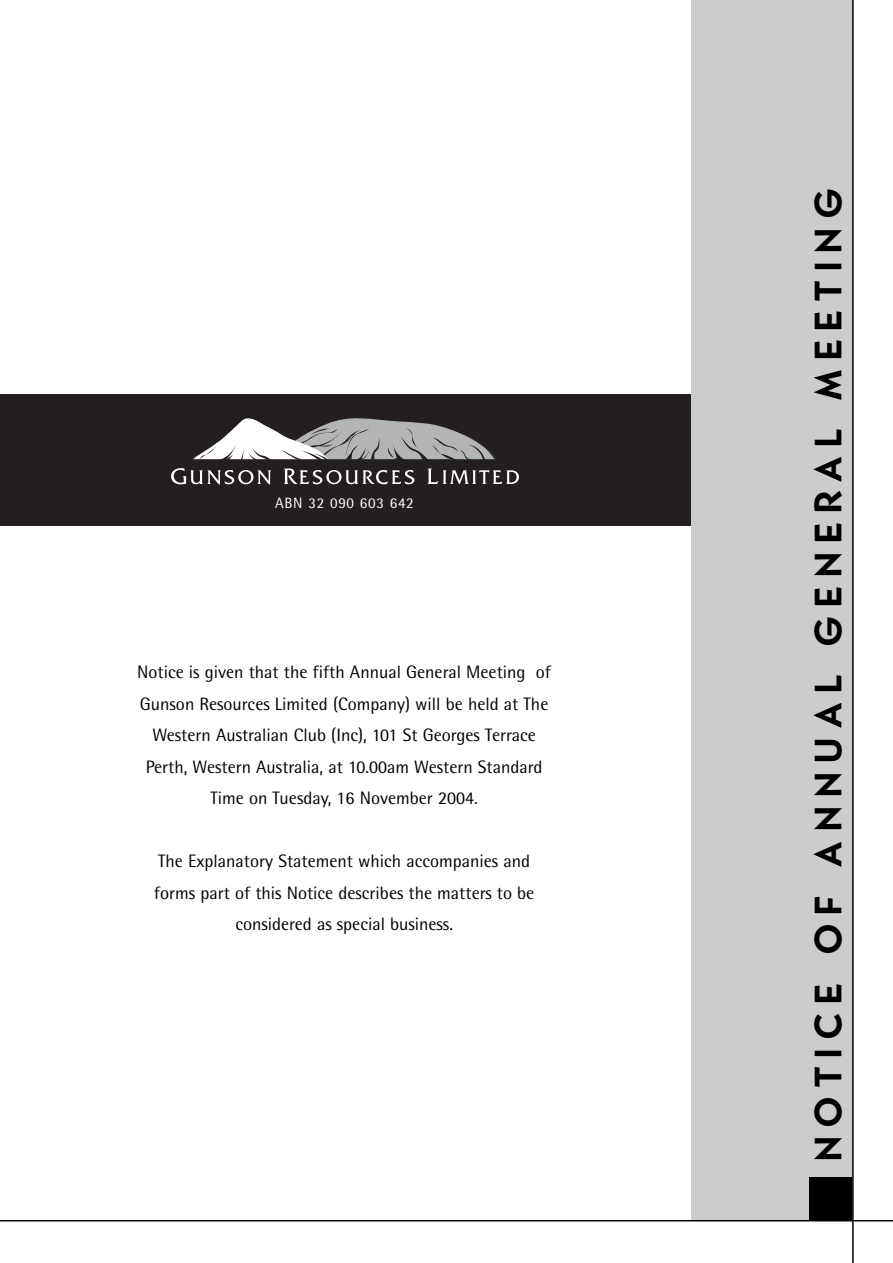
<style>
.page{position:relative;width:893px;height:1263px;background:#fff}
.page>*{position:absolute;margin:0;border:0;box-sizing:border-box;transform-origin:0 0}
.t1{font:37.5px "Cg Bernhardt Md";letter-spacing:.255em;color:#000}
.t2{font:18px/31.5px "Rotis Semi Sans";color:#000;text-align:center}
.t3{font:15px "Rotis Semi Sans";letter-spacing:.05em;color:#fff}
</style>
<div class="page">
<div style="left:1px;top:394px;width:705px;height:132px;background:#231f20"></div>
<svg style="left:192px;top:418px;width:306px;height:41px"></svg>
<svg style="left:171px;top:468px;width:100px;height:17px"></svg>
<svg style="left:284px;top:469px;width:130px;height:15px"></svg>
<svg style="left:427px;top:469px;width:92px;height:15px"></svg>
<div style="left:691px;top:0;width:161px;height:1220px;background:#ccc"></div>
<div style="left:809px;top:1178px;width:43px;height:42px;background:#000"></div>
<hr style="left:0;top:1220px;width:892px;height:1px;background:#000">
<hr style="left:852px;top:0;width:1px;height:1263px;background:#000">
<p class="t3" style="left:275px;top:498px;width:140px">ABN 32 090 603 642</p>
<p class="t2" style="left:137px;top:658px;width:415px">Notice is given that the fifth Annual General Meeting of Gunson Resources Limited (Company) will be held at The Western Australian Club (Inc), 101 St Georges Terrace Perth, Western Australia, at 10.00am Western Standard Time on Tuesday, 16 November 2004.</p>
<p class="t2" style="left:154px;top:847px;width:382px">The Explanatory Statement which accompanies and forms part of this Notice describes the matters to be considered as special business.</p>
<h1 class="t1" style="left:814px;top:1161px;width:974px;rotate:-90deg">NOTICE OF ANNUAL GENERAL MEETING</h1>
</div>
